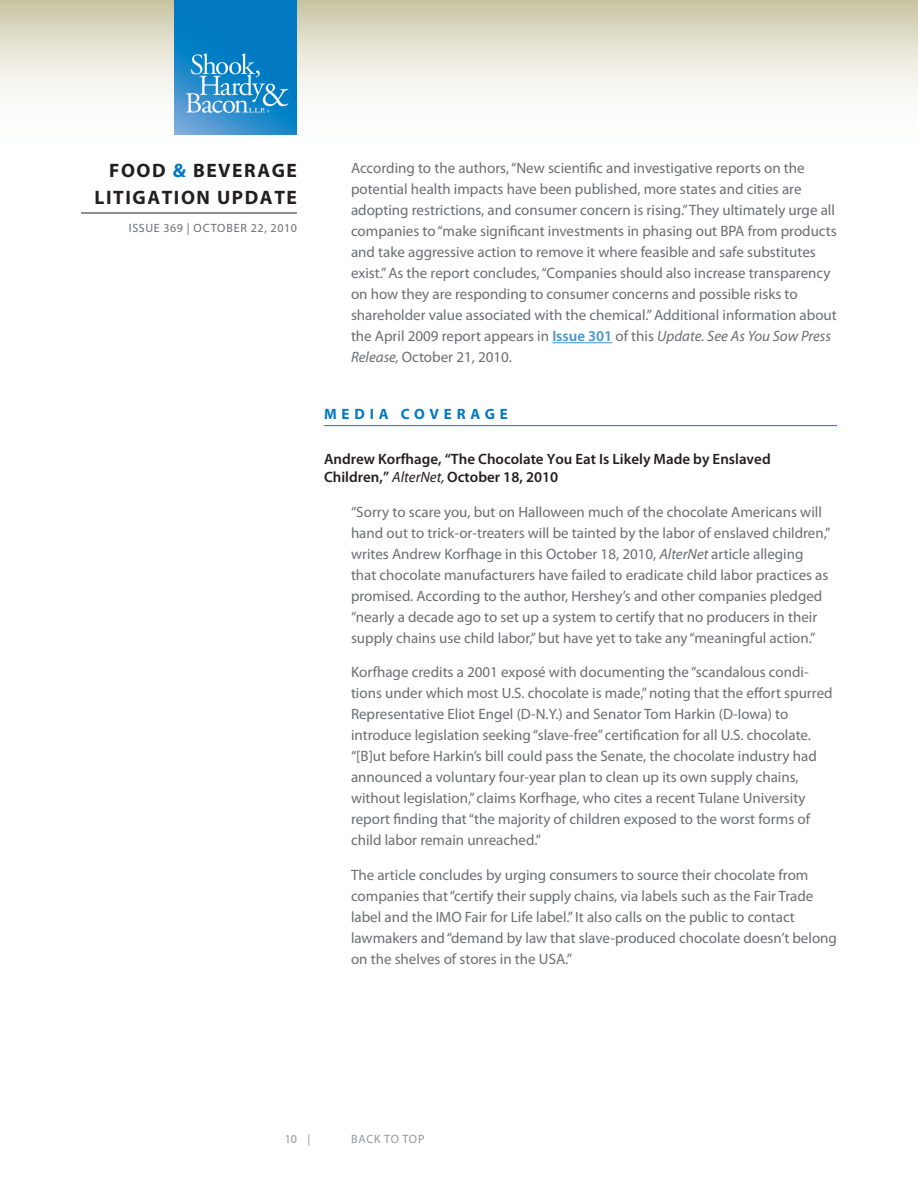
<style>
.page{position:relative;width:918px;height:1188px;background:#fff}
.page>*{position:absolute;margin:0;border:0;box-sizing:border-box;transform-origin:0 0}
.t1{font:700 19.5px/27px "Myriad Pro";letter-spacing:.08em;color:#231f20;text-align:right}
.Body{font:15px/21px "Myriad Pro";color:#6c6d70}
.Subhead{font:600 15px/18px "Myriad Pro";color:#231f20}
.Head{font:700 15px "Myriad Pro";letter-spacing:.32em;color:#0079c2}
.t2{font:12px "Myriad Pro";letter-spacing:.05em;color:#6c6d70}
.t3{font:12px "Myriad Pro";letter-spacing:.055em;color:#939598}
.s1{color:#0079c2}
.s2{font-weight:600;color:#4393cf}
.s3{font-style:italic}
.s4{font-weight:400;font-style:italic}
</style>
<div class="page">
<svg style="left:0;top:0;width:918px;height:135px"></svg>
<hr style="left:81px;top:213px;width:216px;height:1px;background:#231f20">
<img style="left:175px;top:0;width:122px;height:135px">
<hr style="left:552px;top:342px;width:60px;height:1px;background:#4393cf">
<hr style="left:324px;top:425px;width:513px;height:1px;background:#0079c2">
<h1 class="t1" style="left:94px;top:156px;width:204px">FOOD <span class="s1">&amp;</span> BEVERAGE<br>LITIGATION UPDATE</h1>
<p class="t2" style="left:129px;top:221px;width:170px">ISSUE 369 | OCTOBER 22, 2010</p>
<p class="Body" style="left:351px;top:157px;width:487px">According to the authors, “New scientific and investigative reports on the potential health impacts have been published, more states and cities are adopting restrictions, and consumer concern is rising.” They ultimately urge all companies to “make significant investments in phasing out BPA from products and take aggressive action to remove it where feasible and safe substitutes exist.” As the report concludes, “Companies should also increase transparency on how they are responding to consumer concerns and possible risks to shareholder value associated with the chemical.” Additional information about the April 2009 report appears in <span class="s2">Issue 301</span> of this <span class="s3">Update. See As You Sow Press Release,</span> October 21, 2010.</p>
<p class="Head" style="left:324px;top:404px;width:185px">MEDIA COVERAGE</p>
<p class="Subhead" style="left:324px;top:450px;width:448px">Andrew Korfhage, “The Chocolate You Eat Is Likely Made by Enslaved<br>Children,” <span class="s4">AlterNet,</span> October 18, 2010</p>
<p class="Body" style="left:351px;top:501px;width:481px">“Sorry to scare you, but on Halloween much of the chocolate Americans will hand out to trick-or-treaters will be tainted by the labor of enslaved children,” writes Andrew Korfhage in this October 18, 2010, <span class="s3">AlterNet</span> article alleging that chocolate manufacturers have failed to eradicate child labor practices as promised. According to the author, Hershey’s and other companies pledged “nearly a decade ago to set up a system to certify that no producers in their supply chains use child labor,” but have yet to take any “meaningful action.”</p>
<p class="Body" style="left:351px;top:661px;width:483px">Korfhage credits a 2001 exposé with documenting the “scandalous condi&shy;tions under which most U.S. chocolate is made,” noting that the effort spurred Representative Eliot Engel (D-N.Y.) and Senator Tom Harkin (D-Iowa) to introduce legislation seeking “slave-free” certification for all U.S. chocolate. “[B]ut before Harkin’s bill could pass the Senate, the chocolate industry had announced a voluntary four-year plan to clean up its own supply chains, without legislation,” claims Korfhage, who cites a recent Tulane University report finding that “the majority of children exposed to the worst forms of child labor remain unreached.”</p>
<p class="Body" style="left:351px;top:864px;width:487px">The article concludes by urging consumers to source their chocolate from companies that “certify their supply chains, via labels such as the Fair Trade label and the IMO Fair for Life label.” It also calls on the public to contact lawmakers and “demand by law that slave-produced chocolate doesn’t belong on the shelves of stores in the USA.”</p>
<p class="t3" style="left:285px;top:1132px;width:27px">10 |</p>
<p class="t3" style="left:351px;top:1132px;width:75px">BACK TO TOP</p>
</div>
